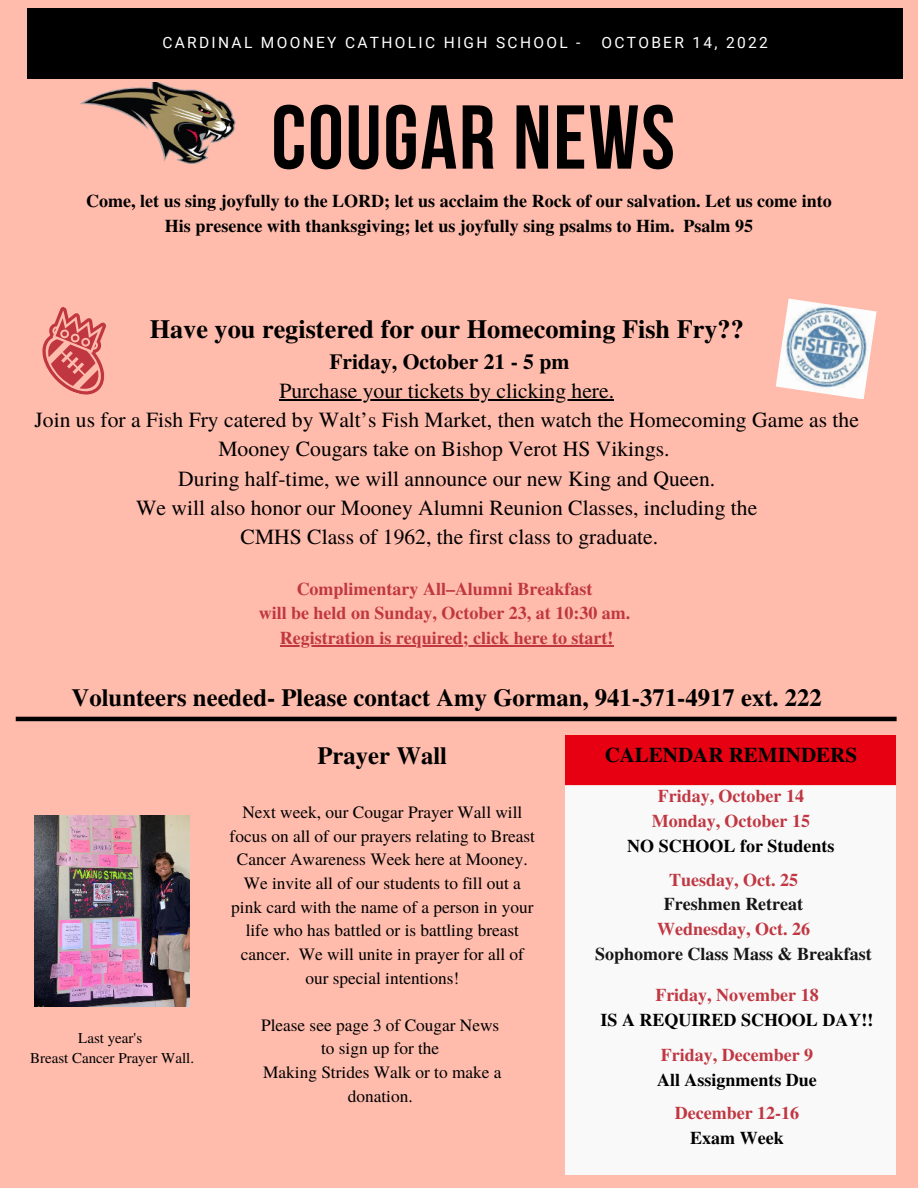
<style>
.page{position:relative;width:918px;height:1188px;background:#ffbcad}
.page>*{position:absolute;margin:0;border:0;box-sizing:border-box;transform-origin:0 0}
.t1{font:700 90.45px "Bebas Neue";letter-spacing:.02em;color:#000}
.t2{font:700 26.25px "Te X Gyre Termes";color:#000}
.t3{font:700 24.75px "Te X Gyre Termes";color:#000}
.t4{font:21.6px/29.2px "Te X Gyre Termes";color:#000;text-align:center}
.t5{font:700 21.6px "Te X Gyre Termes";color:#000}
.t6{font:700 21px "Te X Gyre Termes";color:#000}
.t7{font:700 18px/24.8px "Te X Gyre Termes";color:#c03742;text-align:center}
.t8{font:700 18px/24.8px "Te X Gyre Termes";color:#000;text-align:center}
.t9{font:700 18px "Te X Gyre Termes";color:#161616}
.t10{font:17.25px/23.7px "Te X Gyre Termes";color:#000;text-align:center}
.t11{font:15.45px "Roboto";letter-spacing:.15em;color:#fff}
.t12{font:15px/20.2px "Te X Gyre Termes";color:#000;text-align:center}
</style>
<div class="page">
<div style="left:27px;top:8px;width:876px;height:71px;background:#000"></div>
<img style="left:80px;top:82px;width:156px;height:81px">
<div style="left:565px;top:785px;width:331px;height:389px;background:#f9f9f9"></div>
<div style="left:565px;top:735px;width:331px;height:50px;background:#e60012"></div>
<hr style="left:279px;top:399px;width:335px;height:1px;background:#000">
<hr style="left:280px;top:645px;width:334px;height:1px;background:#c03742">
<img style="left:34px;top:815px;width:156px;height:191px">
<svg style="left:42px;top:307px;width:64px;height:88px"></svg>
<img style="left:776px;top:299px;width:101px;height:100px">
<hr style="left:16px;top:717px;width:881px;height:4px;background:#000">
<p class="t11" style="left:162px;top:31px;width:420px">CARDINAL MOONEY CATHOLIC HIGH SCHOOL -</p>
<p class="t11" style="left:601px;top:31px;width:168px">OCTOBER 14, 2022</p>
<h1 class="t1" style="left:271px;top:88px;width:405px">COUGAR NEWS</h1>
<p class="t8" style="left:86px;top:188px;width:747px">Come, let us sing joyfully to the LORD; let us acclaim the Rock of our salvation. Let us come into<br>His presence with thanksgiving; let us joyfully sing psalms to Him. Psalm 95</p>
<h2 class="t2" style="left:150px;top:309px;width:596px">Have you registered for our Homecoming Fish Fry??</h2>
<p class="t5" style="left:329px;top:344px;width:242px">Friday, October 21 - 5 pm</p>
<p class="t4" style="left:35px;top:375px;width:826px">Purchase your tickets by clicking here.<br>Join us for a Fish Fry catered by Walt’s Fish Market, then watch the Homecoming Game as the Mooney Cougars take on Bishop Verot HS Vikings.<br>During half-time, we will announce our new King and Queen.<br>We will also honor our Mooney Alumni Reunion Classes, including the<br>CMHS Class of 1962, the first class to graduate.</p>
<p class="t7" style="left:259px;top:575px;width:373px">Complimentary All–Alumni Breakfast<br>will be held on Sunday, October 23, at 10:30 am.<br>Registration is required; click here to start!</p>
<h3 class="t3" style="left:72px;top:678px;width:752px">Volunteers needed- Please contact Amy Gorman, 941-371-4917 ext. 222</h3>
<p class="t12" style="left:30px;top:1027px;width:166px">Last year's<br>Breast Cancer Prayer Wall.</p>
<h3 class="t3" style="left:318px;top:736px;width:131px">Prayer Wall</h3>
<p class="t10" style="left:230px;top:800px;width:307px">Next week, our Cougar Prayer Wall will focus on all of our prayers relating to Breast Cancer Awareness Week here at Mooney.<br>We invite all of our students to fill out a pink card with the name of a person in your life who has battled or is battling breast cancer. We will unite in prayer for all of our special intentions!</p>
<p class="t10" style="left:261px;top:1012px;width:242px">Please see page 3 of Cougar News to sign up for the<br>Making Strides Walk or to make a donation.</p>
<p class="t6" style="left:605px;top:739px;width:254px">CALENDAR REMINDERS</p>
<p class="t7" style="left:652px;top:783px;width:160px">Friday, October 14<br>Monday, October 15</p>
<p class="t8" style="left:627px;top:832px;width:209px">NO SCHOOL for Students</p>
<p class="t7" style="left:669px;top:866px;width:130px">Tuesday, Oct. 25</p>
<p class="t9" style="left:664px;top:890px;width:141px">Freshmen Retreat</p>
<p class="t7" style="left:657px;top:916px;width:154px">Wednesday, Oct. 26</p>
<p class="t9" style="left:595px;top:940px;width:278px">Sophomore Class Mass &amp; Breakfast</p>
<p class="t7" style="left:655px;top:982px;width:165px">Friday, November 18</p>
<p class="t8" style="left:601px;top:1007px;width:274px">IS A REQUIRED SCHOOL DAY!!</p>
<p class="t7" style="left:661px;top:1041px;width:154px">Friday, December 9</p>
<p class="t8" style="left:657px;top:1066px;width:161px">All Assignments Due</p>
<p class="t7" style="left:675px;top:1100px;width:126px">December 12-16</p>
<p class="t8" style="left:690px;top:1124px;width:95px">Exam Week</p>
</div>
